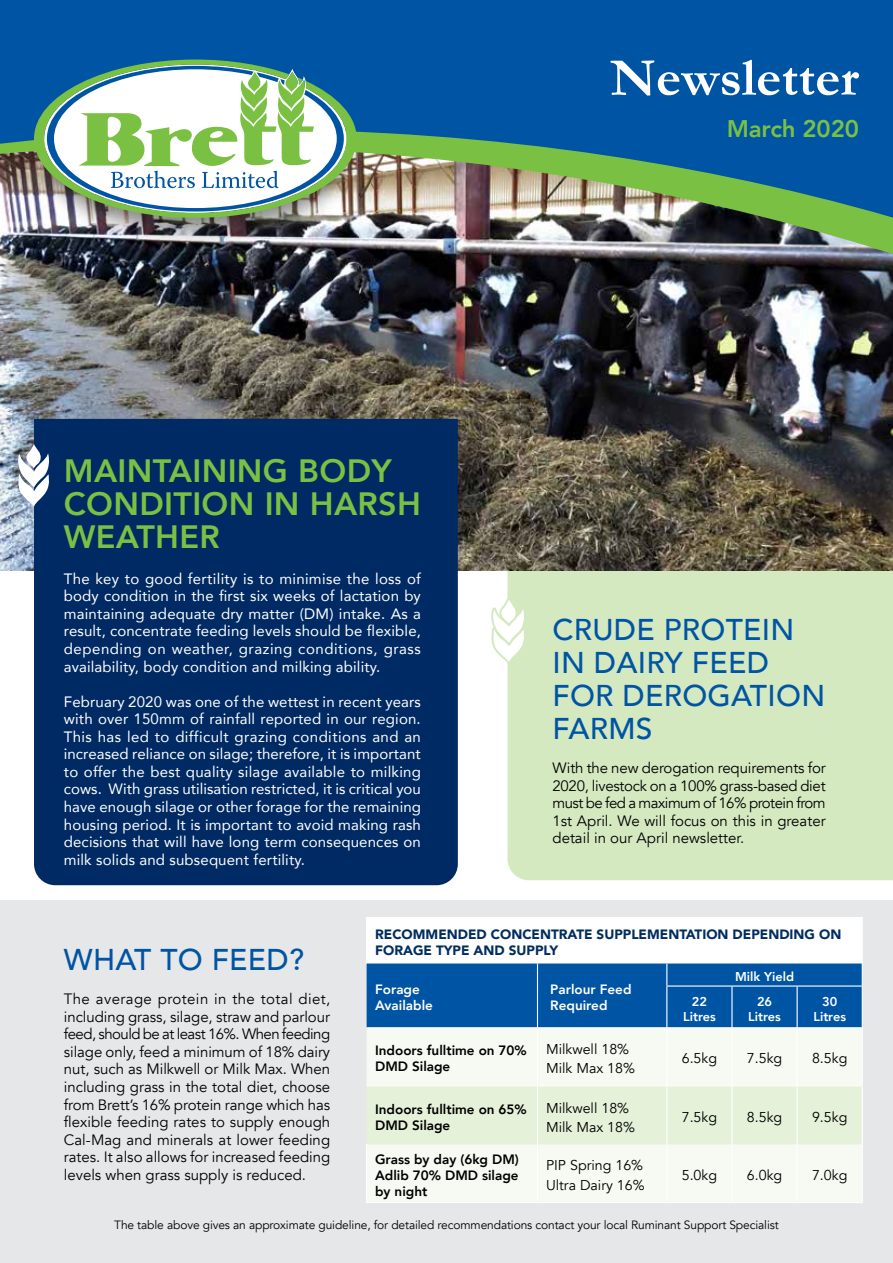
<style>
.page{position:relative;width:893px;height:1263px;background:#fff}
.page>*{position:absolute;margin:0;border:0;box-sizing:border-box;transform-origin:0 0}
.t1{font:700 54px "Garamond";color:#fff}
.t2{font:800 32.25px/33px "Avenir";letter-spacing:.01em;color:#7ac143}
.t3{font:500 30px/33px "Avenir";letter-spacing:.01em;color:#0054a4}
.t4{font:800 24px "Avenir";letter-spacing:-.005em;color:#7ac143}
.t5{font:15px/17.5px "Avenir";letter-spacing:.01em;color:#fff;text-align:justify}
.t6{font:15px/17.5px "Avenir";color:#000;text-align:justify}
.t7{font:14.25px/19.5px "Avenir";color:#000}
.t8{font:800 13.5px/16.2px "Avenir";color:#000}
.t9{font:900 13.5px/16.2px "Avenir";color:#002d61}
.t10{font:800 13.5px/16.2px "Avenir";color:#fff}
.t11{font:800 12.75px/15.3px "Avenir";color:#fff;text-align:center}
.t12{font:12px "Avenir";letter-spacing:-.01em;color:#000}
</style>
<div class="page">
<div style="left:0;top:900px;width:893px;height:363px;background:#e6e7e8"></div>
<div style="left:507px;top:570px;width:386px;height:310px;background:#d5e9c1"></div>
<img style="left:0;top:265px;width:893px;height:305px">
<div style="left:34px;top:419px;width:424px;height:466px;background:#002a63"></div>
<img style="left:0;top:0;width:893px;height:265px">
<img style="left:34px;top:60px;width:323px;height:158px">
<svg style="left:47px;top:66px;width:297px;height:145px"></svg>
<svg style="left:16px;top:444px;width:35px;height:63px"></svg>
<svg style="left:491px;top:597px;width:39px;height:68px"></svg>
<div style="left:367px;top:917px;width:495px;height:46px;background:#fff"></div>
<div style="left:367px;top:1027px;width:495px;height:175px;background:#f6faf2"></div>
<div style="left:367px;top:1086px;width:495px;height:58px;background:#e6f1da"></div>
<hr style="left:666px;top:1027px;width:1px;height:58px;background:#fff">
<hr style="left:731px;top:1027px;width:2px;height:58px;background:#fff">
<hr style="left:797px;top:1027px;width:1px;height:58px;background:#fff">
<hr style="left:862px;top:1027px;width:1px;height:58px;background:#fff">
<hr style="left:537px;top:1085px;width:130px;height:1px;background:#fff">
<hr style="left:667px;top:1085px;width:65px;height:1px;background:#fff">
<hr style="left:666px;top:1086px;width:1px;height:58px;background:#fff">
<hr style="left:732px;top:1085px;width:65px;height:1px;background:#fff">
<hr style="left:731px;top:1086px;width:2px;height:58px;background:#fff">
<hr style="left:797px;top:1085px;width:66px;height:1px;background:#fff">
<hr style="left:797px;top:1086px;width:1px;height:58px;background:#fff">
<hr style="left:862px;top:1086px;width:1px;height:58px;background:#fff">
<div style="left:367px;top:963px;width:496px;height:64px;background:#0054a4"></div>
<hr style="left:537px;top:986px;width:1px;height:41px;background:#fff">
<hr style="left:367px;top:1085px;width:170px;height:1px;background:#fff">
<hr style="left:537px;top:1027px;width:1px;height:58px;background:#fff">
<hr style="left:537px;top:1086px;width:1px;height:58px;background:#fff">
<hr style="left:666px;top:985px;width:66px;height:1px;background:#fff">
<hr style="left:732px;top:985px;width:65px;height:1px;background:#fff">
<hr style="left:797px;top:985px;width:66px;height:1px;background:#fff">
<hr style="left:862px;top:917px;width:1px;height:46px;background:#fff">
<hr style="left:366px;top:1144px;width:1px;height:58px;background:#fff">
<hr style="left:537px;top:1144px;width:1px;height:58px;background:#fff">
<hr style="left:666px;top:1144px;width:1px;height:58px;background:#fff">
<hr style="left:731px;top:1144px;width:2px;height:58px;background:#fff">
<hr style="left:797px;top:1144px;width:1px;height:58px;background:#fff">
<hr style="left:862px;top:1144px;width:1px;height:58px;background:#fff">
<hr style="left:366px;top:1202px;width:171px;height:1px;background:#fff">
<hr style="left:537px;top:1202px;width:130px;height:1px;background:#fff">
<hr style="left:667px;top:1202px;width:65px;height:1px;background:#fff">
<hr style="left:732px;top:1202px;width:65px;height:1px;background:#fff">
<hr style="left:797px;top:1202px;width:66px;height:1px;background:#fff">
<h2 class="t2" style="left:64px;top:455px;width:359px">MAINTAINING BODY<br>CONDITION IN HARSH<br>WEATHER</h2>
<p class="t5" style="left:64px;top:569px;width:359px">The key to good fertility is to minimise the loss of body condition in the first six weeks of lactation by maintaining adequate dry matter (DM) intake. As a result, concentrate feeding levels should be flexible, depending on weather, grazing conditions, grass availability, body condition and milking ability.</p>
<p class="t5" style="left:64px;top:692px;width:359px">February 2020 was one of the wettest in recent years with over 150mm of rainfall reported in our region.<br>This has led to difficult grazing conditions and an increased reliance on silage; therefore, it is important to offer the best quality silage available to milking cows. With grass utilisation restricted, it is critical you have enough silage or other forage for the remaining housing period. It is important to avoid making rash decisions that will have long term consequences on milk solids and subsequent fertility.</p>
<h1 class="t1" style="left:610px;top:46px;width:250px">Newsletter</h1>
<h3 class="t4" style="left:727px;top:110px;width:134px">March 2020</h3>
<h3 class="t3" style="left:552px;top:611px;width:274px">CRUDE PROTEIN<br>IN DAIRY FEED<br>FOR DEROGATION<br>FARMS</h3>
<p class="t6" style="left:552px;top:759px;width:275px">With the new derogation requirements for 2020, livestock on a 100% grass-based diet must be fed a maximum of 16% protein from 1st April. We will focus on this in greater detail in our April newsletter.</p>
<p class="t9" style="left:375px;top:926px;width:468px">RECOMMENDED CONCENTRATE SUPPLEMENTATION DEPENDING ON<br>FORAGE TYPE AND SUPPLY</p>
<p class="t10" style="left:375px;top:981px;width:59px">Forage<br>Available</p>
<p class="t10" style="left:550px;top:981px;width:83px">Parlour Feed<br>Required</p>
<h3 class="t3" style="left:64px;top:942px;width:242px">WHAT TO FEED?</h3>
<p class="t6" style="left:64px;top:990px;width:268px">The average protein in the total diet, including grass, silage, straw and parlour feed, should be at least 16%. When feeding silage only, feed a minimum of 18% dairy nut, such as Milkwell or Milk Max. When including grass in the total diet, choose from Brett’s 16% protein range which has flexible feeding rates to supply enough Cal-Mag and minerals at lower feeding rates. It also allows for increased feeding levels when grass supply is reduced.</p>
<p class="t11" style="left:735px;top:969px;width:60px">Milk Yield</p>
<p class="t11" style="left:683px;top:994px;width:34px">22<br>Litres</p>
<p class="t11" style="left:748px;top:994px;width:34px">26<br>Litres</p>
<p class="t11" style="left:813px;top:994px;width:34px">30<br>Litres</p>
<p class="t8" style="left:375px;top:1042px;width:153px">Indoors fulltime on 70%<br>DMD Silage</p>
<p class="t7" style="left:546px;top:1039px;width:90px">Milkwell 18%<br>Milk Max 18%</p>
<p class="t7" style="left:682px;top:1049px;width:37px">6.5kg</p>
<p class="t7" style="left:747px;top:1049px;width:37px">7.5kg</p>
<p class="t7" style="left:812px;top:1049px;width:37px">8.5kg</p>
<p class="t8" style="left:375px;top:1101px;width:153px">Indoors fulltime on 65%<br>DMD Silage</p>
<p class="t7" style="left:546px;top:1098px;width:90px">Milkwell 18%<br>Milk Max 18%</p>
<p class="t7" style="left:682px;top:1108px;width:37px">7.5kg</p>
<p class="t7" style="left:747px;top:1108px;width:37px">8.5kg</p>
<p class="t7" style="left:812px;top:1108px;width:37px">9.5kg</p>
<p class="t8" style="left:375px;top:1151px;width:145px;text-align:justify">Grass by day (6kg DM)<br>Adlib 70% DMD silage by night</p>
<p class="t7" style="left:546px;top:1156px;width:100px">PIP Spring 16%<br>Ultra Dairy 16%</p>
<p class="t7" style="left:682px;top:1166px;width:37px">5.0kg</p>
<p class="t7" style="left:747px;top:1166px;width:37px">6.0kg</p>
<p class="t7" style="left:812px;top:1166px;width:37px">7.0kg</p>
<p class="t12" style="left:114px;top:1218px;width:666px">The table above gives an approximate guideline, for detailed recommendations contact your local Ruminant Support Specialist</p>
</div>
